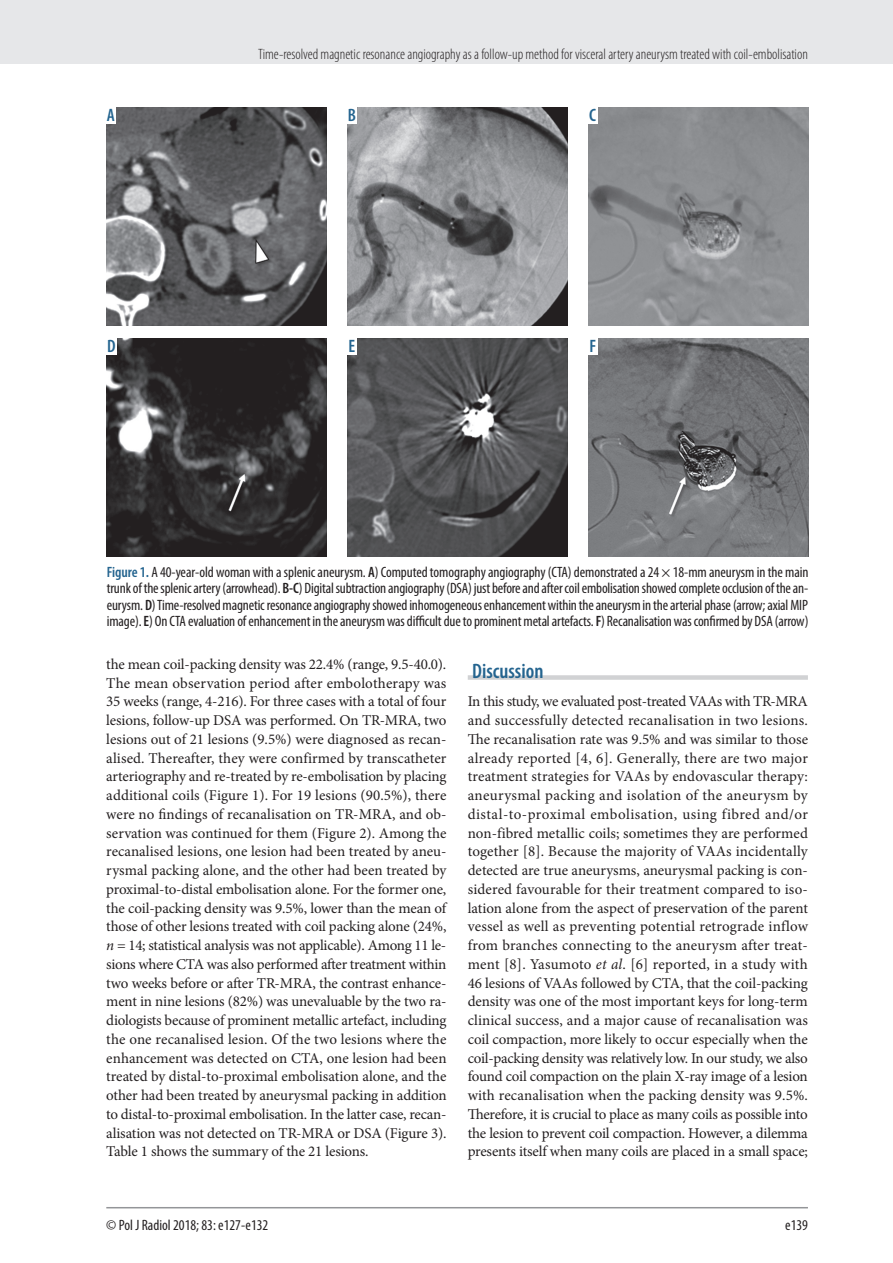
<style>
.page{position:relative;width:893px;height:1263px;background:#fff}
.page>*{position:absolute;margin:0;border:0;box-sizing:border-box;transform-origin:0 0}
.t1{font:600 condensed 21px "Myriad Pro";color:#24648f}
.t2{font:600 condensed 18px "Myriad Pro";color:#24648f}
.t3{font:15px/18.8px "Minion Pro";letter-spacing:-.01em;color:#231f20;text-align:justify}
.t4{font:condensed 15px/16.5px "Myriad Pro";letter-spacing:-.01em;color:#231f20;text-align:justify}
.t5{font:300 condensed 15px "Myriad Pro";color:#231f20}
.s1{font-weight:600;color:#24648f}
.s2{font-weight:600}
.s3{font-style:italic}
</style>
<div class="page">
<div style="left:0;top:0;width:893px;height:64px;background:#e6e7e9"></div>
<hr style="left:106px;top:1207px;width:702px;height:1px;background:#939598">
<img style="left:107px;top:107px;width:220px;height:219px">
<img style="left:348px;top:107px;width:219px;height:219px">
<img style="left:589px;top:107px;width:219px;height:219px">
<img style="left:107px;top:338px;width:220px;height:219px">
<img style="left:348px;top:338px;width:219px;height:219px">
<img style="left:589px;top:338px;width:219px;height:219px">
<div style="left:106px;top:106px;width:10px;height:17px;background:#fff"></div>
<div style="left:106px;top:337px;width:10px;height:17px;background:#fff"></div>
<div style="left:347px;top:106px;width:10px;height:17px;background:#fff"></div>
<div style="left:347px;top:337px;width:10px;height:17px;background:#fff"></div>
<div style="left:588px;top:106px;width:10px;height:17px;background:#fff"></div>
<div style="left:588px;top:337px;width:10px;height:17px;background:#fff"></div>
<div style="left:468px;top:675px;width:340px;height:5px;background:#d1d2d4"></div>
<p class="t2" style="left:107px;top:104px;width:10px">A</p>
<p class="t2" style="left:107px;top:335px;width:10px">D</p>
<p class="t5" style="left:258px;top:45px;width:551px">Time-resolved magnetic resonance angiography as a follow-up method for visceral artery aneurysm treated with coil-embolisation</p>
<p class="t2" style="left:348px;top:104px;width:10px">B</p>
<p class="t2" style="left:348px;top:335px;width:8px">E</p>
<p class="t2" style="left:589px;top:104px;width:8px">C</p>
<p class="t2" style="left:589px;top:335px;width:8px">F</p>
<p class="t4" style="left:107px;top:563px;width:703px"><span class="s1">Figure 1.</span> A 40-year-old woman with a splenic aneurysm. <span class="s2">A</span>) Computed tomography angiography (CTA) demonstrated a 24 × 18-mm aneurysm in the main trunk of the splenic artery (arrowhead). <span class="s2">B-C</span>) Digital subtraction angiography (DSA) just before and after coil embolisation showed complete occlusion of the an&shy;eurysm. <span class="s2">D</span>) Time-resolved magnetic resonance angiography showed inhomogeneous enhancement within the aneurysm in the arterial phase (arrow; axial MIP image). <span class="s2">E</span>) On CTA evaluation of enhancement in the aneurysm was difficult due to prominent metal artefacts. <span class="s2">F</span>) Recanalisation was confirmed by DSA (arrow)</p>
<p class="t3" style="left:106px;top:655px;width:342px">the mean coil-packing density was 22.4% (range, 9.5-40.0).<br>The mean observation period after embolotherapy was 35 weeks (range, 4-216). For three cases with a total of four lesions, follow-up DSA was performed. On TR-MRA, two lesions out of 21 lesions (9.5%) were diagnosed as recan&shy;alised. Thereafter, they were confirmed by transcatheter arteriography and re-treated by re-embolisation by placing additional coils (Figure 1). For 19 lesions (90.5%), there were no findings of recanalisation on TR-MRA, and ob&shy;servation was continued for them (Figure 2). Among the recanalised lesions, one lesion had been treated by aneu&shy;rysmal packing alone, and the other had been treated by proximal-to-distal embolisation alone. For the former one, the coil-packing density was 9.5%, lower than the mean of those of other lesions treated with coil packing alone (24%, <span class="s3">n</span> = 14; statistical analysis was not applicable). Among 11 le&shy;sions where CTA was also performed after treatment within two weeks before or after TR-MRA, the contrast enhance&shy;ment in nine lesions (82%) was unevaluable by the two ra&shy;diologists because of prominent metallic artefact, including the one recanalised lesion. Of the two lesions where the enhancement was detected on CTA, one lesion had been treated by distal-to-proximal embolisation alone, and the other had been treated by aneurysmal packing in addition to distal-to-proximal embolisation. In the latter case, recan&shy;alisation was not detected on TR-MRA or DSA (Figure 3).<br>Table 1 shows the summary of the 21 lesions.</p>
<h1 class="t1" style="left:472px;top:658px;width:73px">Discussion</h1>
<p class="t3" style="left:468px;top:692px;width:342px">In this study, we evaluated post-treated VAAs with TR-MRA and successfully detected recanalisation in two lesions.<br>The recanalisation rate was 9.5% and was similar to those already reported [4, 6]. Generally, there are two major treatment strategies for VAAs by endovascular therapy: aneurysmal packing and isolation of the aneurysm by distal-to-proximal embolisation, using fibred and/or non-fibred metallic coils; sometimes they are performed together [8]. Because the majority of VAAs incidentally detected are true aneurysms, aneurysmal packing is con&shy;sidered favourable for their treatment compared to iso&shy;lation alone from the aspect of preservation of the parent vessel as well as preventing potential retrograde inflow from branches connecting to the aneurysm after treat&shy;ment [8]. Yasumoto <span class="s3">et al</span>. [6] reported, in a study with 46 lesions of VAAs followed by CTA, that the coil-packing density was one of the most important keys for long-term clinical success, and a major cause of recanalisation was coil compaction, more likely to occur especially when the coil-packing density was relatively low. In our study, we also found coil compaction on the plain X-ray image of a lesion with recanalisation when the packing density was 9.5%.<br>Therefore, it is crucial to place as many coils as possible into the lesion to prevent coil compaction. However, a dilemma presents itself when many coils are placed in a small space;</p>
<p class="t4" style="left:106px;top:1216px;width:164px">© Pol J Radiol 2018; 83: e127-e132</p>
<p class="t4" style="left:785px;top:1216px;width:24px">e139</p>
</div>
